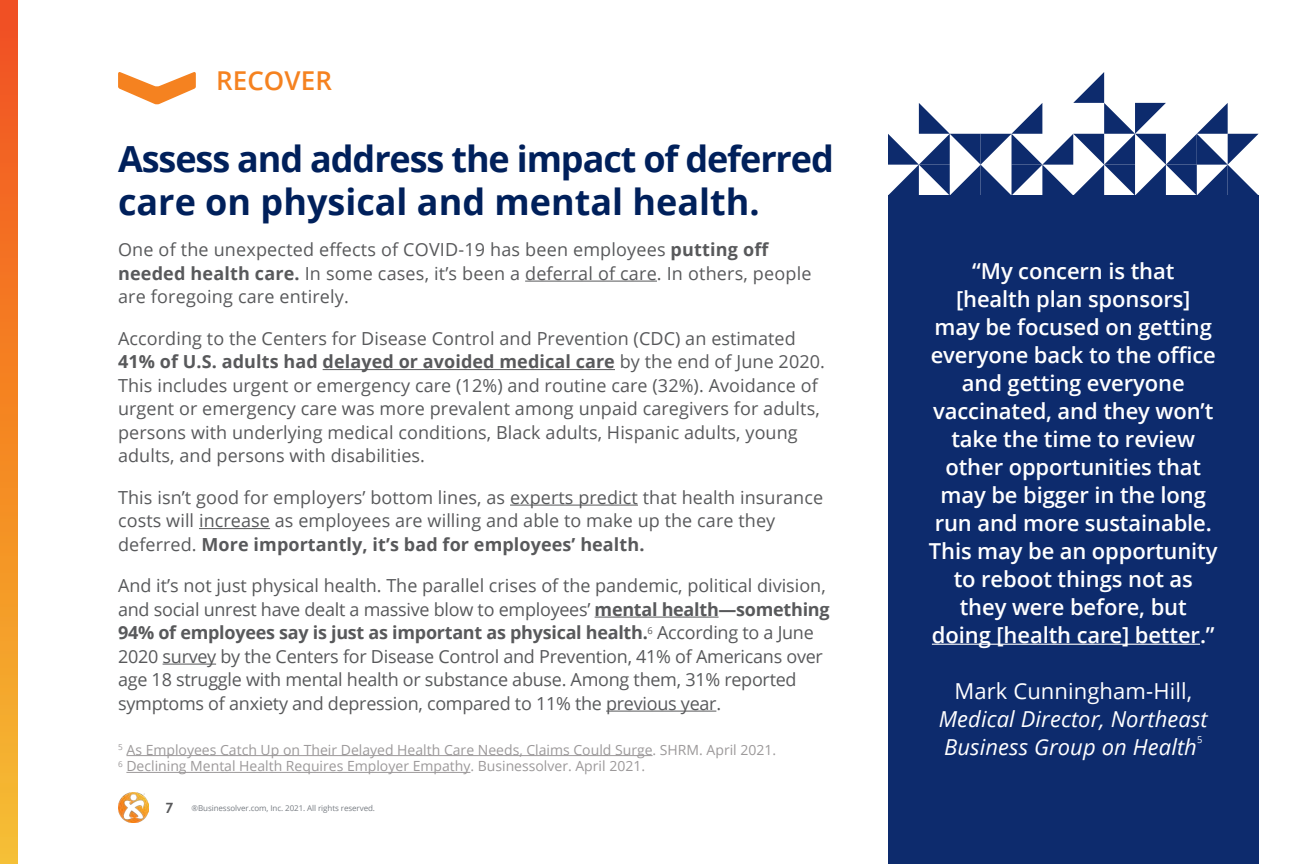
<style>
.page{position:relative;width:1296px;height:864px;background:#fff}
.page>*{position:absolute;margin:0;border:0;box-sizing:border-box;transform-origin:0 0}
.t1{font:700 36px/43.2px "Open Sans";letter-spacing:-.03em;color:#00205b}
.t2{font:600 26px "Open Sans";letter-spacing:.005em;color:#f58220}
.t3{font:600 22px/28px "Open Sans";letter-spacing:-.005em;color:#fff;text-align:center}
.t4{font:italic 22px/28px "Open Sans";letter-spacing:.005em;color:#fff}
.t5{font:22px "Open Sans";letter-spacing:.005em;color:#fff}
.t6{font:18px/23.6px "Open Sans";letter-spacing:.005em;color:#58595b}
.t7{font:18px/23.4px "Open Sans";letter-spacing:-.015em;color:#58595b}
.t8{font:14px/16.8px "Open Sans";color:#9c999a}
.t9{font:9.4px "Open Sans";color:#fff}
.t10{font:8px "Open Sans";letter-spacing:-.01em;color:#787d83}
.s1{font-weight:700}
.s2{font-family:"Brandon Grotesque";font-weight:700;font-size:15px;color:#58595b}
</style>
<div class="page">
<hr style="left:525px;top:281px;width:132px;height:1px;background:#58595b">
<hr style="left:323px;top:369px;width:292px;height:1px;background:#58595b">
<hr style="left:510px;top:505px;width:128px;height:1px;background:#58595b">
<hr style="left:199px;top:528px;width:71px;height:1px;background:#58595b">
<hr style="left:595px;top:617px;width:124px;height:1px;background:#58595b">
<hr style="left:163px;top:664px;width:53px;height:1px;background:#58595b">
<hr style="left:606px;top:711px;width:110px;height:1px;background:#58595b">
<svg style="left:118px;top:72px;width:78px;height:33px"></svg>
<div style="left:888px;top:195px;width:371px;height:669px;background:#0d2b6d"></div>
<svg style="left:888px;top:72px;width:371px;height:123px"></svg>
<hr style="left:932px;top:644px;width:268px;height:1px;background:#fff">
<hr style="left:126px;top:755px;width:527px;height:1px;background:#9c999a">
<hr style="left:126px;top:772px;width:344px;height:1px;background:#9c999a">
<div style="left:0;top:0;width:18px;height:864px;background:linear-gradient(to bottom,#f24f1e,#f6bf2f)"></div>
<img style="left:118px;top:793px;width:30px;height:30px">
<h2 class="t2" style="left:216px;top:62px;width:118px">RECOVER</h2>
<h1 class="t1" style="left:118px;top:136px;width:717px">Assess and address the impact of deferred care on physical and mental health.</h1>
<p class="t6" style="left:118px;top:237px;width:695px">One of the unexpected effects of COVID-19 has been employees <span class="s1">putting off needed health care.</span> In some cases, it’s been a deferral of care. In others, people are foregoing care entirely.</p>
<p class="t6" style="left:118px;top:326px;width:708px">According to the Centers for Disease Control and Prevention (CDC) an estimated <span class="s1">41% of U.S. adults had delayed or avoided medical care</span> by the end of June 2020.<br>This includes urgent or emergency care (12%) and routine care (32%). Avoidance of urgent or emergency care was more prevalent among unpaid caregivers for adults, persons with underlying medical conditions, Black adults, Hispanic adults, young adults, and persons with disabilities.</p>
<p class="t6" style="left:118px;top:485px;width:707px">This isn’t good for employers’ bottom lines, as experts predict that health insurance costs will increase as employees are willing and able to make up the care they deferred. <span class="s1">More importantly, it’s bad for employees’ health.</span></p>
<p class="t7" style="left:118px;top:574px;width:713px">And it’s not just physical health. The parallel crises of the pandemic, political division, and social unrest have dealt a massive blow to employees’ <span class="s1">mental health—something 94% of employees say is just as important as physical health.</span><sup>6</sup> According to a June 2020 survey by the Centers for Disease Control and Prevention, 41% of Americans over age 18 struggle with mental health or substance abuse. Among them, 31% reported symptoms of anxiety and depression, compared to 11% the previous year.</p>
<p class="t8" style="left:118px;top:741px;width:660px"><sup>5</sup> As Employees Catch Up on Their Delayed Health Care Needs, Claims Could Surge. SHRM. April 2021.<br><sup>6</sup> Declining Mental Health Requires Employer Empathy. Businessolver. April 2021.</p>
<p class="t10" style="left:166px;top:803px;width:211px"><span class="s2">7</span> ®Businessolver.com, Inc. 2021. All rights reserved.</p>
<p class="t3" style="left:929px;top:256px;width:290px">“My concern is that<br>[health plan sponsors]<br>may be focused on getting everyone back to the office and getting everyone vaccinated, and they won’t take the time to review other opportunities that may be bigger in the long run and more sustainable.<br>This may be an opportunity to reboot things not as they were before, but doing [health care] better.”</p>
<p class="t5" style="left:954px;top:676px;width:239px">Mark Cunningham-Hill,</p>
<p class="t4" style="left:939px;top:704px;width:271px">Medical Director, Northeast<br>Business Group on Health</p>
<p class="t9" style="left:1197px;top:733px;width:7px">5</p>
</div>
